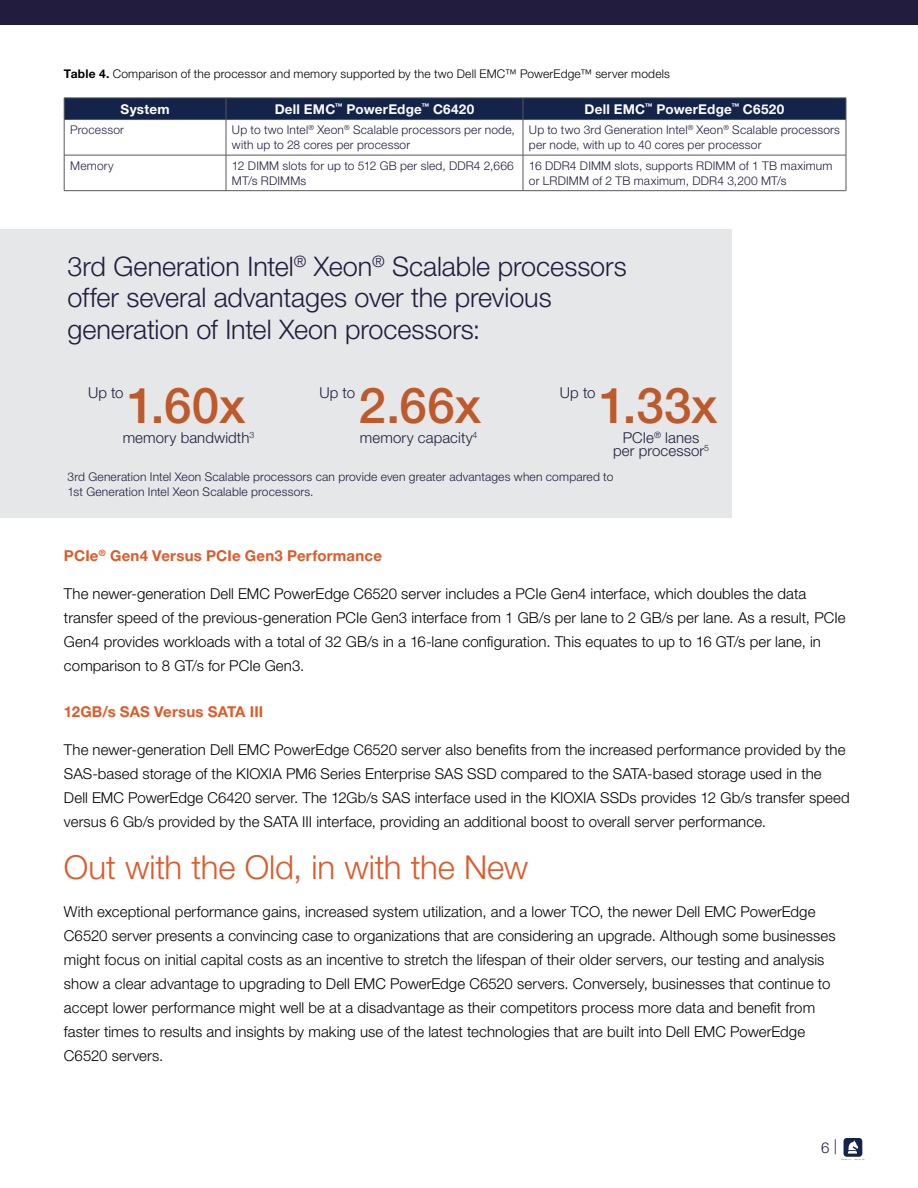
<style>
.page{position:relative;width:918px;height:1188px;background:#fff}
.page>*{position:absolute;margin:0;border:0;box-sizing:border-box;transform-origin:0 0}
.t1{font:500 49.5px "Helvetica Neue LT Std";color:#bd592a}
.t2{font:300 33px "Helvetica Neue LT Std";letter-spacing:-.005em;color:#df5a29}
.t3{font:300 27px/31.5px "Helvetica Neue LT Std";letter-spacing:-.005em;color:#221d3e}
.t4{font:300 15px/24px "Helvetica Neue LT Std";letter-spacing:.005em;color:#000}
.t5{font:300 15px/13.5px "Helvetica Neue LT Std";letter-spacing:.005em;color:#221d3e;text-align:center}
.t6{font:700 15px "Helvetica Neue LT Std";letter-spacing:.015em;color:#df5a29}
.t7{font:700 13.5px "Helvetica Neue LT Std";letter-spacing:.015em;color:#fff}
.t8{font:300 12px/15px "Helvetica Neue LT Std";letter-spacing:.015em;color:#221d3e}
.t9{font:300 12px "Helvetica Neue LT Std";letter-spacing:.015em;color:#000}
.t10{font:300 12px "Helvetica Neue LT Std";letter-spacing:.015em;color:#2a224c}
.s1{font-weight:700}
</style>
<div class="page">
<div style="left:0;top:0;width:918px;height:25px;background:#221d3e"></div>
<svg style="left:844px;top:1138px;width:18px;height:19px"></svg>
<div style="left:64px;top:98px;width:783px;height:22px;background:#13234a"></div>
<hr style="left:64px;top:119px;width:162px;height:1px;background:#58585b">
<hr style="left:64px;top:120px;width:1px;height:35px;background:#58585b">
<hr style="left:226px;top:119px;width:297px;height:1px;background:#58585b">
<hr style="left:226px;top:120px;width:1px;height:35px;background:#58585b">
<hr style="left:523px;top:119px;width:323px;height:1px;background:#58585b">
<hr style="left:523px;top:120px;width:1px;height:35px;background:#58585b">
<hr style="left:846px;top:120px;width:1px;height:35px;background:#58585b">
<hr style="left:64px;top:155px;width:162px;height:1px;background:#58585b">
<hr style="left:64px;top:155px;width:1px;height:35px;background:#58585b">
<hr style="left:226px;top:155px;width:297px;height:1px;background:#58585b">
<hr style="left:226px;top:155px;width:1px;height:35px;background:#58585b">
<hr style="left:523px;top:155px;width:323px;height:1px;background:#58585b">
<hr style="left:523px;top:155px;width:1px;height:35px;background:#58585b">
<hr style="left:846px;top:155px;width:1px;height:35px;background:#58585b">
<hr style="left:64px;top:190px;width:162px;height:1px;background:#58585b">
<hr style="left:226px;top:190px;width:297px;height:1px;background:#58585b">
<hr style="left:523px;top:190px;width:323px;height:1px;background:#58585b">
<div style="left:0;top:230px;width:731px;height:288px;background:#e6e7e8"></div>
<p class="t9" style="left:64px;top:67px;width:607px"><span class="s1">Table 4.</span> Comparison of the processor and memory supported by the two Dell EMC™ PowerEdge™ server models</p>
<p class="t7" style="left:121px;top:100px;width:51px">System</p>
<p class="t7" style="left:275px;top:100px;width:201px">Dell EMC<sup>™</sup> PowerEdge<sup>™</sup> C6420</p>
<p class="t7" style="left:585px;top:100px;width:201px">Dell EMC<sup>™</sup> PowerEdge<sup>™</sup> C6520</p>
<p class="t10" style="left:70px;top:123px;width:55px">Processor</p>
<p class="t8" style="left:232px;top:122px;width:284px">Up to two Intel<sup>®</sup> Xeon<sup>®</sup> Scalable processors per node, with up to 28 cores per processor</p>
<p class="t8" style="left:529px;top:122px;width:312px">Up to two 3rd Generation Intel<sup>®</sup> Xeon<sup>®</sup> Scalable processors per node, with up to 40 cores per processor</p>
<p class="t10" style="left:70px;top:158px;width:45px">Memory</p>
<p class="t8" style="left:232px;top:158px;width:283px">12 DIMM slots for up to 512 GB per sled, DDR4 2,666<br>MT/s RDIMMs</p>
<p class="t8" style="left:529px;top:158px;width:305px">16 DDR4 DIMM slots, supports RDIMM of 1 TB maximum or LRDIMM of 2 TB maximum, DDR4 3,200 MT/s</p>
<h3 class="t3" style="left:67px;top:250px;width:561px">3rd Generation Intel<sup>®</sup> Xeon<sup>®</sup> Scalable processors offer several advantages over the previous generation of Intel Xeon processors:</h3>
<p class="t5" style="left:88px;top:386px;width:37px">Up to</p>
<h1 class="t1" style="left:359px;top:376px;width:124px">2.66x</h1>
<p class="t5" style="left:320px;top:386px;width:37px">Up to</p>
<h1 class="t1" style="left:599px;top:376px;width:120px">1.33x</h1>
<p class="t5" style="left:560px;top:386px;width:37px">Up to</p>
<h1 class="t1" style="left:127px;top:376px;width:120px">1.60x</h1>
<p class="t5" style="left:123px;top:430px;width:133px">memory bandwidth<sup>3</sup></p>
<p class="t5" style="left:360px;top:430px;width:119px">memory capacity<sup>4</sup></p>
<p class="t5" style="left:613px;top:430px;width:98px">PCIe<sup>®</sup> lanes per processor<sup>5</sup></p>
<p class="t8" style="left:68px;top:469px;width:547px">3rd Generation Intel Xeon Scalable processors can provide even greater advantages when compared to<br>1st Generation Intel Xeon Scalable processors.</p>
<p class="t6" style="left:64px;top:547px;width:320px">PCIe<sup>®</sup> Gen4 Versus PCIe Gen3 Performance</p>
<p class="t4" style="left:64px;top:581px;width:783px">The newer-generation Dell EMC PowerEdge C6520 server includes a PCIe Gen4 interface, which doubles the data transfer speed of the previous-generation PCIe Gen3 interface from 1 GB/s per lane to 2 GB/s per lane. As a result, PCIe Gen4 provides workloads with a total of 32 GB/s in a 16-lane configuration. This equates to up to 16 GT/s per lane, in comparison to 8 GT/s for PCIe Gen3.</p>
<p class="t6" style="left:64px;top:703px;width:201px">12GB/s SAS Versus SATA III</p>
<p class="t4" style="left:64px;top:737px;width:787px">The newer-generation Dell EMC PowerEdge C6520 server also benefits from the increased performance provided by the SAS-based storage of the KIOXIA PM6 Series Enterprise SAS SSD compared to the SATA-based storage used in the<br>Dell EMC PowerEdge C6420 server. The 12Gb/s SAS interface used in the KIOXIA SSDs provides 12 Gb/s transfer speed versus 6 Gb/s provided by the SATA III interface, providing an additional boost to overall server performance.</p>
<h2 class="t2" style="left:64px;top:847px;width:466px">Out with the Old, in with the New</h2>
<p class="t4" style="left:64px;top:899px;width:773px">With exceptional performance gains, increased system utilization, and a lower TCO, the newer Dell EMC PowerEdge C6520 server presents a convincing case to organizations that are considering an upgrade. Although some businesses might focus on initial capital costs as an incentive to stretch the lifespan of their older servers, our testing and analysis show a clear advantage to upgrading to Dell EMC PowerEdge C6520 servers. Conversely, businesses that continue to accept lower performance might well be at a disadvantage as their competitors process more data and benefit from faster times to results and insights by making use of the latest technologies that are built into Dell EMC PowerEdge C6520 servers.</p>
<p class="t5" style="left:821px;top:1140px;width:17px">6 |</p>
</div>
